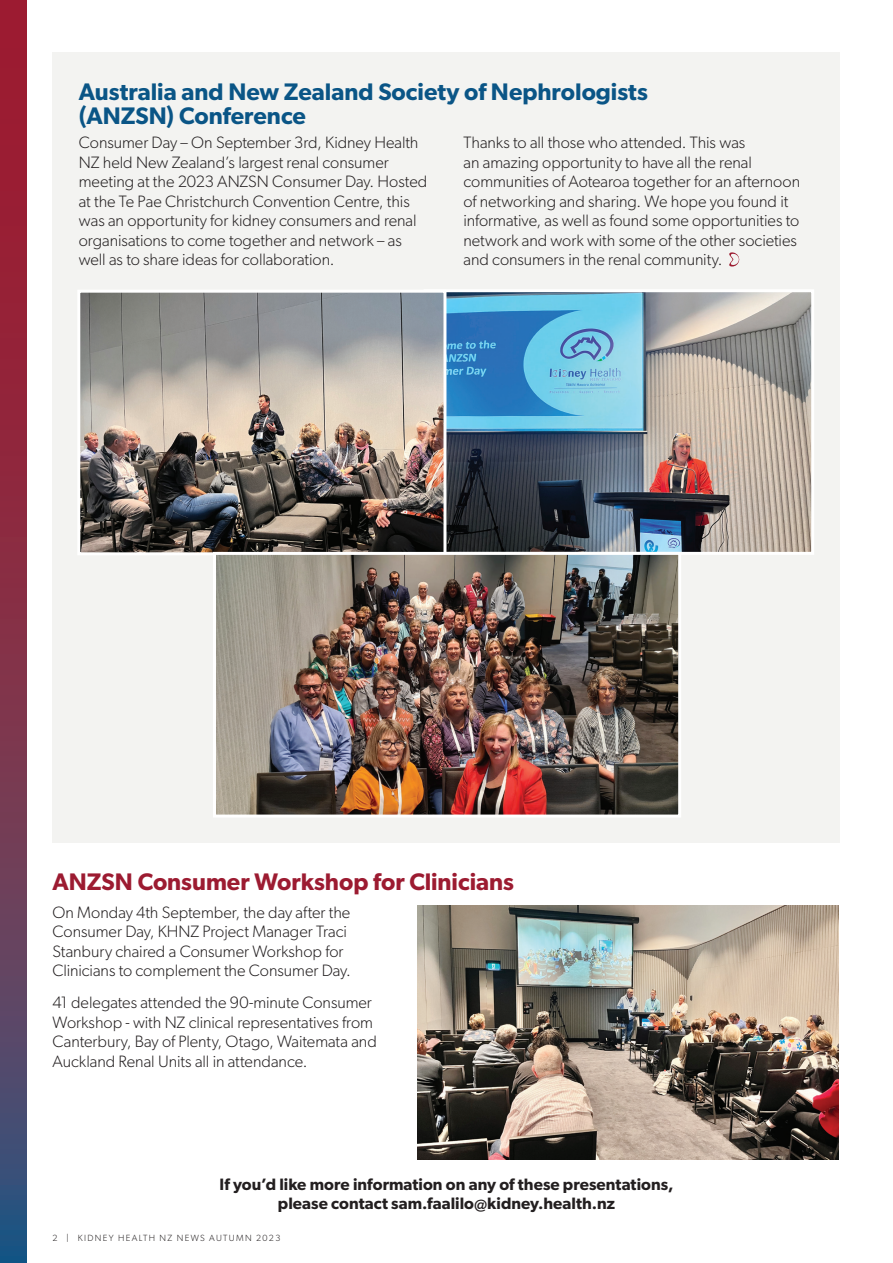
<style>
.page{position:relative;width:893px;height:1263px;background:#fff}
.page>*{position:absolute;margin:0;border:0;box-sizing:border-box;transform-origin:0 0}
.t1{font:600 24px/24px "Gibson";color:#0a5586}
.t2{font:600 24px "Gibson";color:#9c1b31}
.t3{font:300 16.5px/19.5px "Gibson";color:#231f20}
.t4{font:600 16.5px/19.5px "Gibson";letter-spacing:.005em;color:#231f20;text-align:center}
.t5{font:300 9px "Gibson";letter-spacing:.15em;color:#231f20}
</style>
<div class="page">
<div style="left:53px;top:53px;width:787px;height:790px;background:#f3f3f1"></div>
<svg style="left:0;top:0;width:26px;height:1263px;background:#79334d"></svg>
<svg style="left:729px;top:252px;width:11px;height:14px"></svg>
<img style="left:446px;top:293px;width:364px;height:258px">
<div style="left:423px;top:289px;width:391px;height:266px;border:3px solid #fff"></div>
<img style="left:417px;top:905px;width:421px;height:254px">
<img style="left:81px;top:294px;width:361px;height:257px">
<div style="left:77px;top:290px;width:369px;height:265px;border:3px solid #fff"></div>
<img style="left:217px;top:556px;width:460px;height:257px">
<div style="left:213px;top:552px;width:468px;height:265px;border:3px solid #fff"></div>
<h1 class="t1" style="left:79px;top:79px;width:571px">Australia and New Zealand Society of Nephrologists (ANZSN) Conference</h1>
<p class="t3" style="left:79px;top:132px;width:350px">Consumer Day – On September 3rd, Kidney Health NZ held New Zealand’s largest renal consumer meeting at the 2023 ANZSN Consumer Day. Hosted at the Te Pae Christchurch Convention Centre, this was an opportunity for kidney consumers and renal organisations to come together and network – as well as to share ideas for collaboration.</p>
<p class="t3" style="left:463px;top:132px;width:338px">Thanks to all those who attended. This was<br>an amazing opportunity to have all the renal communities of Aotearoa together for an afternoon of networking and sharing. We hope you found it informative, as well as found some opportunities to network and work with some of the other societies and consumers in the renal community.</p>
<h1 class="t2" style="left:53px;top:867px;width:463px">ANZSN Consumer Workshop for Clinicians</h1>
<p class="t3" style="left:53px;top:902px;width:300px">On Monday 4th September, the day after the Consumer Day, KHNZ Project Manager Traci Stanbury chaired a Consumer Workshop for Clinicians to complement the Consumer Day.</p>
<p class="t3" style="left:53px;top:993px;width:326px">41 delegates attended the 90-minute Consumer Workshop - with NZ clinical representatives from Canterbury, Bay of Plenty, Otago, Waitemata and Auckland Renal Units all in attendance.</p>
<p class="t4" style="left:220px;top:1174px;width:455px">If you’d like more information on any of these presentations, please contact sam.faalilo@kidney.health.nz</p>
<p class="t5" style="left:53px;top:1232px;width:229px">2 | KIDNEY HEALTH NZ NEWS AUTUMN 2023</p>
</div>
